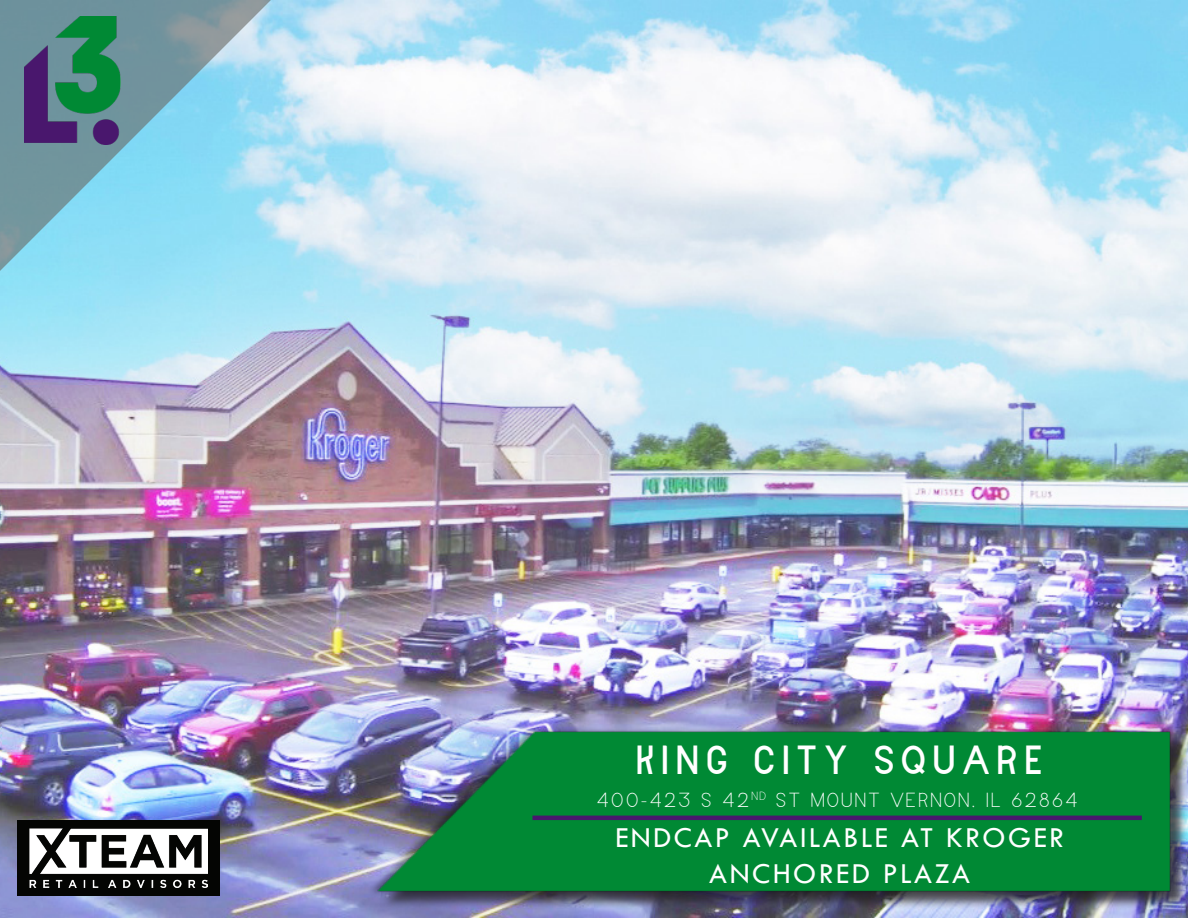
<style>
.page{position:relative;width:1188px;height:918px;background:#fff}
.page>*{position:absolute;margin:0;border:0;box-sizing:border-box;transform-origin:0 0}
.t1{font:39px "Narrenschiff";letter-spacing:.19em;color:#fff}
.t2{font:30px/36px "Tw Cen";letter-spacing:.08em;color:#fff;text-align:center}
.t3{font:300 19.65px "Narrenschiff";letter-spacing:.11em;color:#fff;scale:1.11 1}
</style>
<div class="page">
<img style="left:0;top:1px;width:1188px;height:917px">
<svg style="left:0;top:0;width:289px;height:281px;background:#89c4d7"></svg>
<img style="left:25px;top:16px;width:100px;height:129px">
<div style="left:375px;top:732px;width:813px;height:180px;background:#231f20;opacity:.75"></div>
<img style="left:364px;top:725px;width:807px;height:174px">
<hr style="left:532px;top:816px;width:610px;height:4px;background:#49176d">
<div style="left:17px;top:820px;width:203px;height:76px;background:#040503"></div>
<img style="left:29px;top:828px;width:179px;height:60px">
<p class="t1" style="left:636px;top:736px;width:408px">KING CITY SQUARE</p>
<p class="t3" style="left:597px;top:788px;width:435px">400-423 S 42<sup>ND</sup> ST MOUNT VERNON, IL 62864</p>
<p class="t2" style="left:615px;top:820px;width:450px">ENDCAP AVAILABLE AT KROGER<br>ANCHORED PLAZA</p>
</div>
